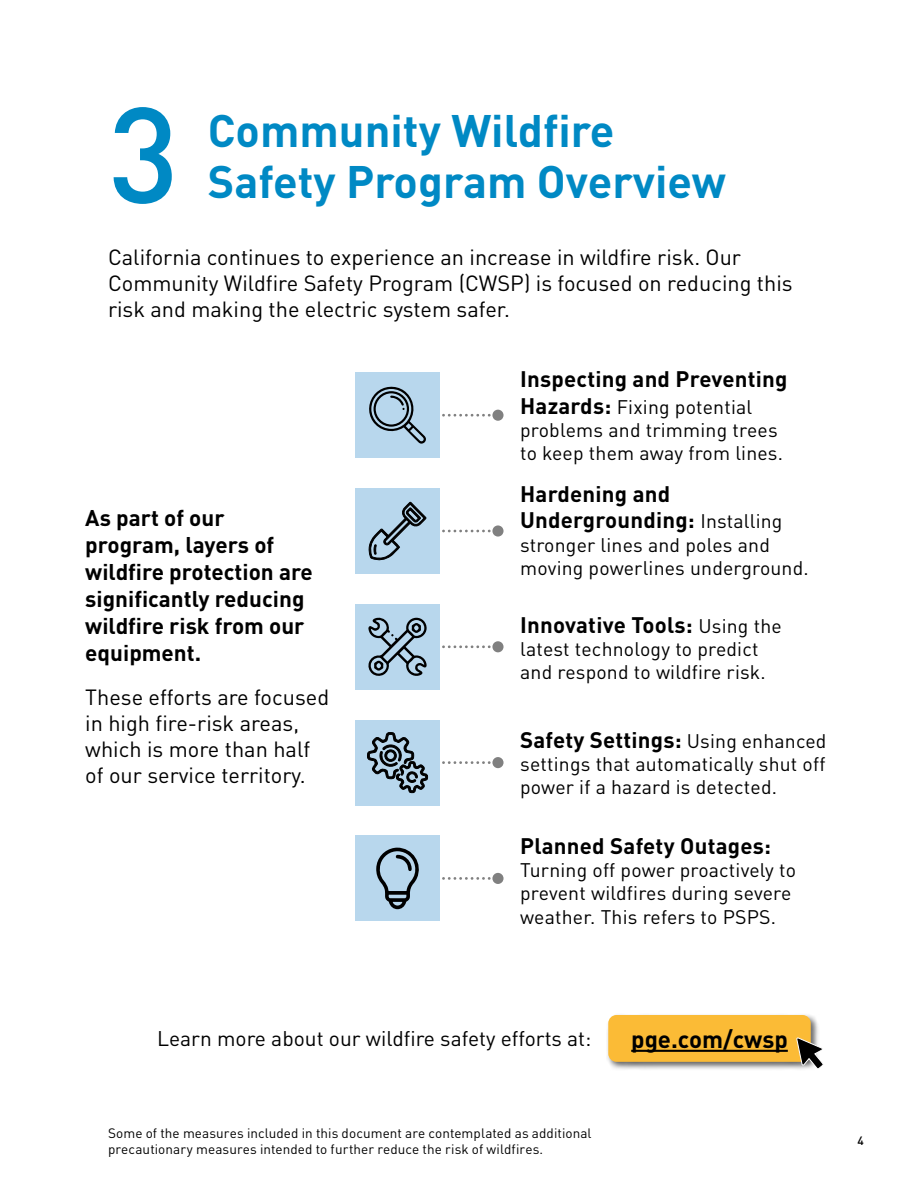
<style>
.page{position:relative;width:918px;height:1188px;background:#fff}
.page>*{position:absolute;margin:0;border:0;box-sizing:border-box;transform-origin:0 0}
.t1{font:500 133.35px "Bwlnvg DINOT";color:#0089c4}
.t2{font:700 45px/51px "Nmjxws DINOT";color:#0089c4}
.t3{font:700 24px "Nmjxws DINOT";color:#000}
.t4{font:700 22.5px/27px "Nmjxws DINOT";color:#000}
.t5{font:700 22.2px/26.7px "Nmjxws DINOT";letter-spacing:.01em;color:#000}
.t6{font:21.75px/26.1px "Qxfjhq DINOT";color:#000}
.t7{font:21px "Qxfjhq DINOT";color:#000}
.t8{font:19.5px/23.4px "Qxfjhq DINOT";letter-spacing:.01em;color:#000}
.t9{font:13.5px/16.2px "Cpjdvk DINOT";letter-spacing:.005em;color:#000}
.t10{font:500 12px "Bwlnvg DINOT";color:#000}
.s1{font-family:"Nmjxws DINOT";font-weight:700;font-size:22.2px}
.s2{font-family:"Qxfjhq DINOT";font-weight:400;font-size:19.5px}
</style>
<div class="page">
<svg style="left:492px;top:410px;width:12px;height:11px"></svg>
<div style="left:355px;top:372px;width:85px;height:86px;background:#b8d7ed"></div>
<svg style="left:369px;top:386px;width:130px;height:58px"></svg>
<svg style="left:492px;top:525px;width:12px;height:12px"></svg>
<div style="left:355px;top:488px;width:85px;height:86px;background:#b8d7ed"></div>
<svg style="left:368px;top:501px;width:131px;height:60px"></svg>
<svg style="left:492px;top:873px;width:12px;height:11px"></svg>
<div style="left:355px;top:836px;width:85px;height:85px;background:#b8d7ed"></div>
<svg style="left:376px;top:848px;width:123px;height:61px"></svg>
<svg style="left:492px;top:757px;width:12px;height:11px"></svg>
<div style="left:355px;top:720px;width:85px;height:85px;background:#b8d7ed"></div>
<svg style="left:367px;top:732px;width:132px;height:62px"></svg>
<svg style="left:492px;top:641px;width:12px;height:11px"></svg>
<div style="left:355px;top:604px;width:85px;height:86px;background:#b8d7ed"></div>
<svg style="left:368px;top:617px;width:131px;height:59px"></svg>
<div style="left:606px;top:1013px;width:214px;height:58px;background:#000;opacity:.61"></div>
<div style="left:608px;top:1015px;width:203px;height:47px;background:#fbbb36;border-radius:8px"></div>
<hr style="left:631px;top:1050px;width:157px;height:2px;background:#000">
<svg style="left:796px;top:1036px;width:27px;height:34px"></svg>
<h2 class="t1" style="left:108px;top:70px;width:73px">3</h2>
<h2 class="t2" style="left:208px;top:104px;width:520px">Community Wildfire<br>Safety Program Overview</h2>
<p class="t6" style="left:108px;top:244px;width:686px">California continues to experience an increase in wildfire risk. Our<br>Community Wildfire Safety Program (CWSP) is focused on reducing this risk and making the electric system safer.</p>
<p class="t4" style="left:85px;top:504px;width:229px">As part of our program, layers of wildfire protection are significantly reducing wildfire risk from our equipment.</p>
<p class="t6" style="left:85px;top:684px;width:245px">These efforts are focused in high fire-risk areas, which is more than half of our service territory.</p>
<p class="t5" style="left:520px;top:365px;width:269px">Inspecting and Preventing</p>
<p class="t8" style="left:520px;top:395px;width:264px"><span class="s1">Hazards:</span> Fixing potential problems and trimming trees to keep them away from lines.</p>
<p class="t5" style="left:520px;top:480px;width:264px">Hardening and<br>Undergrounding: <span class="s2">Installing</span></p>
<p class="t8" style="left:520px;top:533px;width:290px">stronger lines and poles and moving powerlines underground.</p>
<p class="t5" style="left:520px;top:611px;width:263px">Innovative Tools: <span class="s2">Using the</span></p>
<p class="t8" style="left:520px;top:637px;width:247px">latest technology to predict and respond to wildfire risk.</p>
<p class="t5" style="left:520px;top:726px;width:308px">Safety Settings: <span class="s2">Using enhanced</span></p>
<p class="t8" style="left:520px;top:752px;width:307px">settings that automatically shut off power if a hazard is detected.</p>
<p class="t5" style="left:520px;top:832px;width:252px">Planned Safety Outages:</p>
<p class="t8" style="left:520px;top:858px;width:277px">Turning off power proactively to prevent wildfires during severe weather. This refers to PSPS.</p>
<p class="t7" style="left:157px;top:1026px;width:436px">Learn more about our wildfire safety efforts at:</p>
<p class="t3" style="left:631px;top:1023px;width:158px">pge.com/cwsp</p>
<p class="t9" style="left:108px;top:1125px;width:485px">Some of the measures included in this document are contemplated as additional precautionary measures intended to further reduce the risk of wildfires.</p>
<p class="t10" style="left:858px;top:1133px;width:8px">4</p>
</div>
